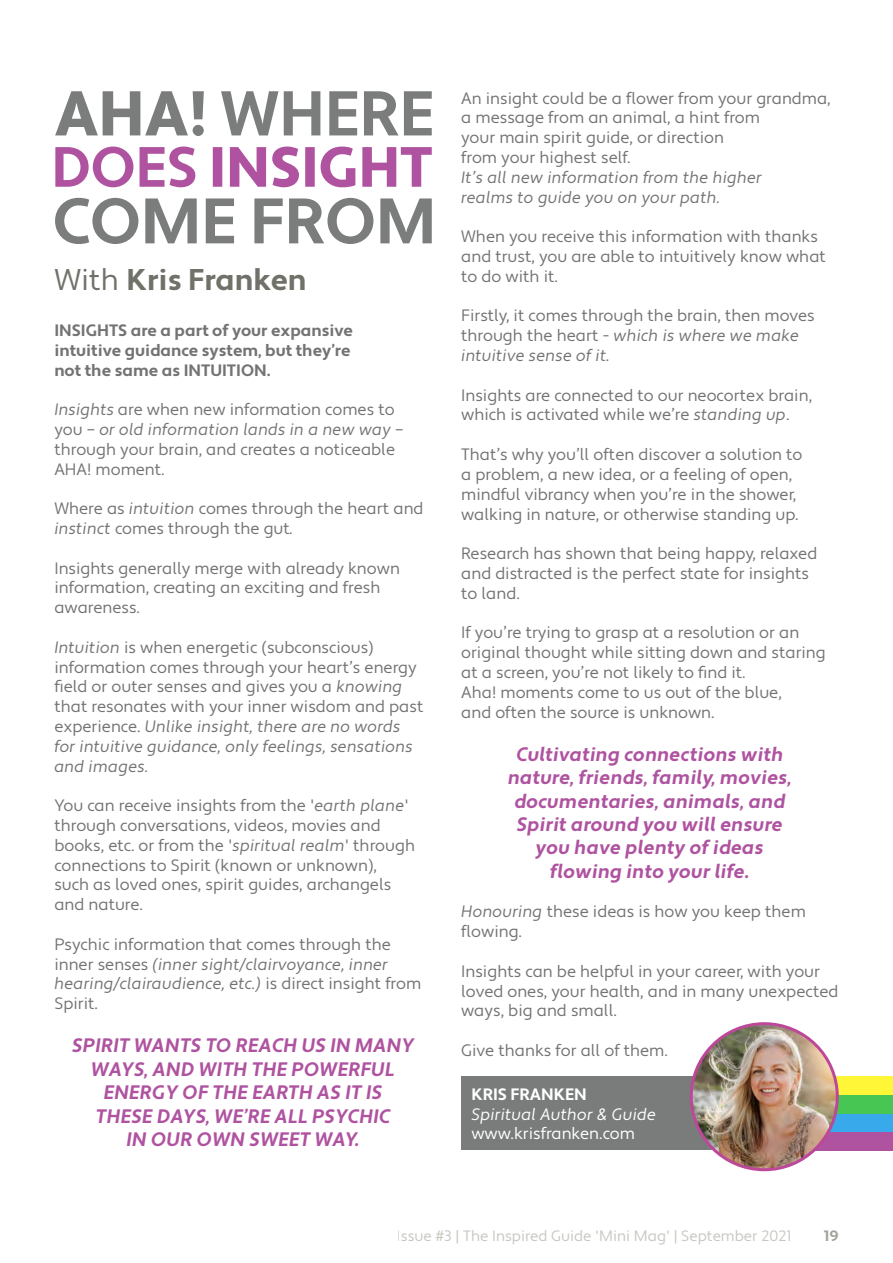
<style>
.page{position:relative;width:893px;height:1263px;background:#fff}
.page>*{position:absolute;margin:0;border:0;box-sizing:border-box;transform-origin:0 0}
.t1{font:700 30px "Apertura";color:#71716a}
.t2{font:19.5px/23.4px "Apertura Bold Obliq";color:#af53a0;text-align:center}
.t3{font:16.5px/19.8px "Apertura";color:#737373}
.t4{font:16.5px/19.8px "Apertura Obliq";color:#737373}
.t5{font:700 16.5px/19.8px "Apertura";color:#737373}
.t6{font:16.5px "Apertura Obliq";color:#fff}
.t7{font:16.5px "Apertura";color:#fff}
.t8{font:700 16.5px "Apertura";color:#fff}
.t9{font:15px "Apertura";color:#a3a197}
.t10{font:700 15px "Apertura";color:#a3a197}
.s1{font-weight:400}
.s2{font-family:"Apertura Obliq"}
.s3{font-family:"Apertura"}
</style>
<div class="page">
<div style="left:461px;top:1076px;width:344px;height:74px;background:#7a7c7c"></div>
<div style="left:789px;top:1132px;width:104px;height:18px;background:#af53a0"></div>
<div style="left:789px;top:1113px;width:104px;height:19px;background:#38a9ea"></div>
<div style="left:789px;top:1095px;width:104px;height:18px;background:#47c653"></div>
<div style="left:789px;top:1076px;width:104px;height:19px;background:#fff638"></div>
<img style="left:691px;top:1024px;width:146px;height:146px;border-radius:73px">
<div style="left:690px;top:1022px;width:149px;height:149px;border:3px solid #bd489a;border-radius:50%"></div>
<svg style="left:55px;top:198px;width:377px;height:46px"></svg>
<svg style="left:55px;top:147px;width:377px;height:40px"></svg>
<svg style="left:55px;top:91px;width:377px;height:45px"></svg>
<h1 class="t1" style="left:54px;top:262px;width:254px"><span class="s1">With</span> Kris Franken</h1>
<p class="t5" style="left:54px;top:321px;width:300px">INSIGHTS are a part of your expansive intuitive guidance system, but they’re not the same as INTUITION.</p>
<p class="t3" style="left:54px;top:400px;width:342px"><span class="s2">Insights</span> are when new information comes to</p>
<p class="t4" style="left:54px;top:420px;width:351px"><span class="s3">you –</span> or old information lands in a new way <span class="s3">–</span></p>
<p class="t3" style="left:54px;top:440px;width:342px">through your brain, and creates a noticeable<br>AHA! moment.</p>
<p class="t3" style="left:54px;top:499px;width:371px">Where as <span class="s2">intuition</span> comes through the heart and <span class="s2">instinct</span> comes through the gut<span class="s2">.</span></p>
<p class="t3" style="left:54px;top:558px;width:347px">Insights generally merge with already known information, creating an exciting and fresh awareness.</p>
<p class="t3" style="left:54px;top:638px;width:370px"><span class="s2">Intuition</span> is when energetic (subconscious) information comes through your heart’s energy field or outer senses and gives you a <span class="s2">knowing </span>that resonates with your inner wisdom and past</p>
<p class="t4" style="left:54px;top:717px;width:360px"><span class="s3">experience.</span> Unlike insight, there are no words for intuitive guidance, only feelings, sensations and images.</p>
<p class="t3" style="left:54px;top:796px;width:362px">You can receive insights from the '<span class="s2">earth plane</span>' through conversations, videos, movies and books, etc. or from the '<span class="s2">spiritual realm</span>' through connections to Spirit (known or unknown), such as loved ones, spirit guides, archangels and nature.</p>
<p class="t3" style="left:54px;top:935px;width:338px">Psychic information that comes through the</p>
<p class="t4" style="left:54px;top:954px;width:368px"><span class="s3">inner senses</span> (inner sight/clairvoyance, inner hearing/clairaudience, etc.) <span class="s3">is direct insight from</span></p>
<p class="t3" style="left:54px;top:994px;width:45px">Spirit.</p>
<p class="t2" style="left:72px;top:1035px;width:344px">SPIRIT WANTS TO REACH US IN MANY<br>WAYS, AND WITH THE POWERFUL<br>ENERGY OF THE EARTH AS IT IS<br>THESE DAYS, WE’RE ALL PSYCHIC<br>IN OUR OWN SWEET WAY.</p>
<p class="t3" style="left:461px;top:89px;width:371px">An insight could be a flower from your grandma, a message from an animal, a hint from<br>your main spirit guide, or direction<br>from your highest self.</p>
<p class="t4" style="left:461px;top:168px;width:302px">It’s all new information from the higher realms to guide you on your path.</p>
<p class="t3" style="left:461px;top:227px;width:366px">When you receive this information with thanks and trust, you are able to intuitively know what to do with it.</p>
<p class="t3" style="left:461px;top:306px;width:355px">Firstly, it comes through the brain, then moves</p>
<p class="t4" style="left:461px;top:326px;width:340px"><span class="s3">through the heart -</span> which is where we make intuitive sense of it.</p>
<p class="t3" style="left:461px;top:386px;width:352px">Insights are connected to our neocortex brain, which is activated while we’re <span class="s2">standing up</span>.</p>
<p class="t3" style="left:461px;top:445px;width:343px">That’s why you’ll often discover a solution to a problem, a new idea, or a feeling of open, mindful vibrancy when you’re in the shower, walking in nature, or otherwise standing up.</p>
<p class="t3" style="left:461px;top:544px;width:358px">Research has shown that being happy, relaxed and distracted is the perfect state for insights to land.</p>
<p class="t3" style="left:461px;top:623px;width:366px">If you’re trying to grasp at a resolution or an original thought while sitting down and staring at a screen, you’re not likely to find it.<br>Aha! moments come to us out of the blue,<br>and often the source is unknown.</p>
<p class="t2" style="left:508px;top:743px;width:285px">Cultivating connections with nature, friends, family, movies, documentaries, animals, and<br>Spirit around you will ensure you have plenty of ideas flowing into your life.</p>
<p class="t3" style="left:461px;top:902px;width:346px"><span class="s2">Honouring</span> these ideas is how you keep them flowing.</p>
<p class="t3" style="left:461px;top:962px;width:379px">Insights can be helpful in your career, with your loved ones, your health, and in many unexpected ways, big and small.</p>
<p class="t3" style="left:461px;top:1041px;width:208px">Give thanks for all of them.</p>
<p class="t8" style="left:471px;top:1084px;width:117px">KRIS FRANKEN</p>
<p class="t6" style="left:471px;top:1104px;width:186px">Spiritual Author &amp; Guide</p>
<p class="t7" style="left:471px;top:1124px;width:165px">www.krisfranken.com</p>
<p class="t9" style="left:397px;top:1227px;width:396px">Issue #3 | The Inspired Guide 'Mini Mag' | September 2021</p>
<p class="t10" style="left:824px;top:1227px;width:16px">19</p>
</div>
